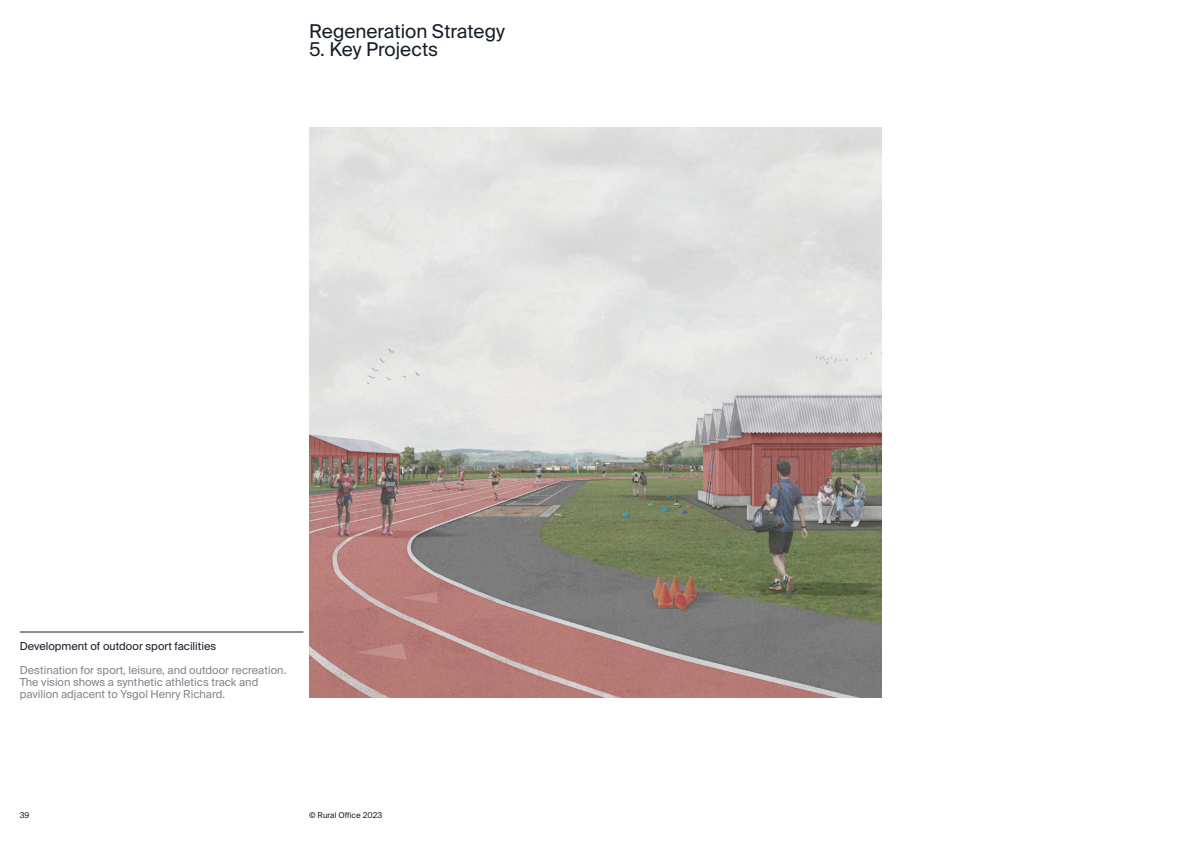
<style>
.page{position:relative;width:1191px;height:842px;background:#fff}
.page>*{position:absolute;margin:0;border:0;box-sizing:border-box;transform-origin:0 0}
.t1{font:19px "Suisse Intl";color:#161e28}
.RO_Suisse_Int_l_Body{font:11px/12px "Suisse Intl";color:#82858c}
.RO_Suisse_Int_l_Body-2{font:11px "Suisse Intl";color:#161e28}
.t2{font:8px "Suisse Intl";color:#161e28}
</style>
<div class="page">
<img style="left:309px;top:128px;width:573px;height:570px">
<hr style="left:20px;top:632px;width:283px;height:1px;background:#161e28">
<h1 class="t1" style="left:309px;top:20px;width:197px">Regeneration Strategy</h1>
<h1 class="t1" style="left:309px;top:38px;width:131px">5. Key Projects</h1>
<p class="RO_Suisse_Int_l_Body-2" style="left:20px;top:640px;width:198px">Development of outdoor sport facilities</p>
<p class="RO_Suisse_Int_l_Body" style="left:20px;top:664px;width:268px">Destination for sport, leisure, and outdoor recreation.<br>The vision shows a synthetic athletics track and pavilion adjacent to Ysgol Henry Richard.</p>
<p class="t2" style="left:20px;top:810px;width:11px">39</p>
<p class="t2" style="left:309px;top:810px;width:75px">© Rural Office 2023</p>
</div>
